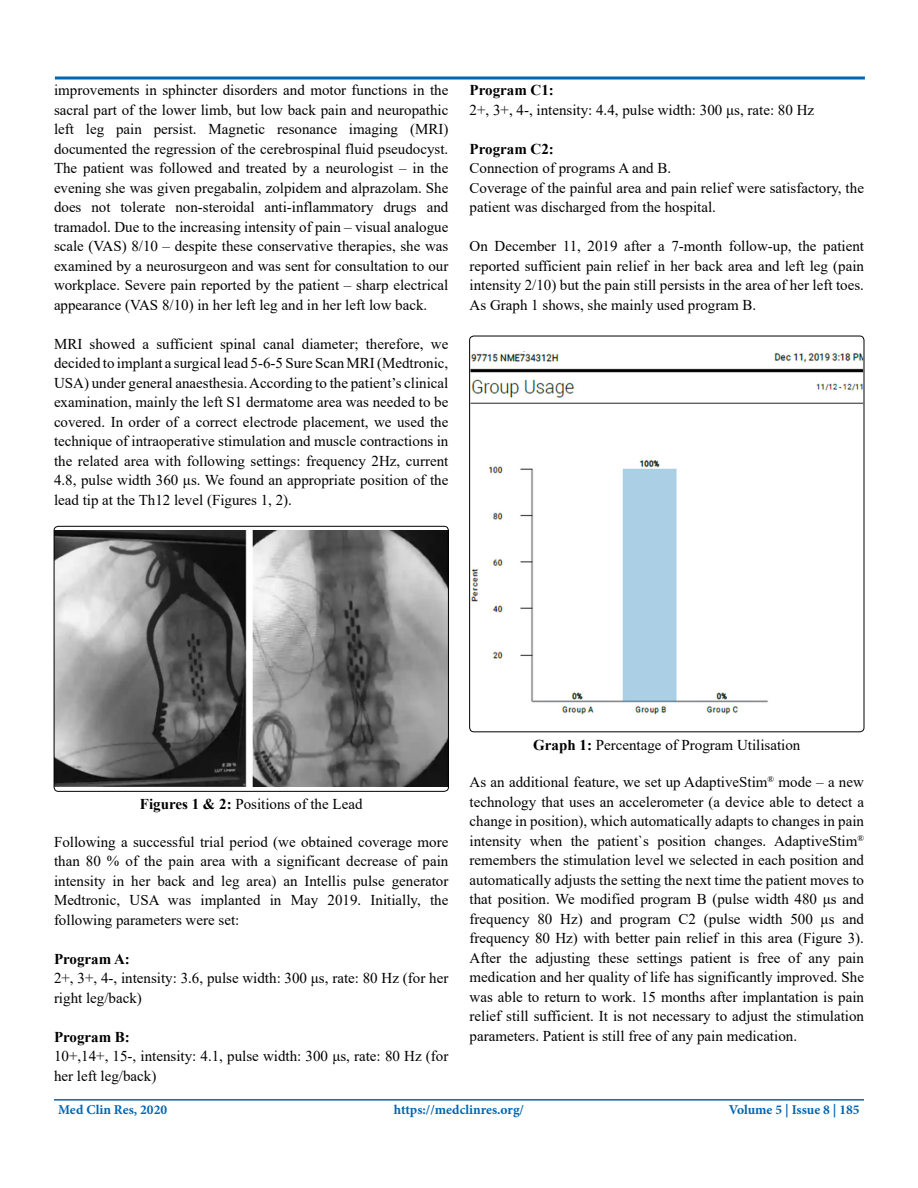
<style>
.page{position:relative;width:918px;height:1188px;background:#fff}
.page>*{position:absolute;margin:0;border:0;box-sizing:border-box;transform-origin:0 0}
.t1{font:15px/19.5px "Times New Roman";color:#000;text-align:justify}
.t2{font:700 15px "Times New Roman";color:#000}
.t3{font:700 13.5px "Minion Pro";color:#0066b3}
.s1{font-weight:700}
</style>
<div class="page">
<hr style="left:54px;top:1099px;width:810px;height:2px;background:#0066b3">
<svg style="left:54px;top:76px;width:811px;height:4px"></svg>
<img style="left:56px;top:531px;width:391px;height:256px">
<div style="left:54px;top:526px;width:395px;height:265px;border:1px solid #000;border-radius:4px"></div>
<img style="left:472px;top:352px;width:390px;height:363px">
<div style="left:470px;top:336px;width:394px;height:396px;border:1px solid #000;border-radius:4px"></div>
<p class="t1" style="left:54px;top:80px;width:396px">improvements in sphincter disorders and motor functions in the sacral part of the lower limb, but low back pain and neuropathic left leg pain persist. Magnetic resonance imaging (MRI) documented the regression of the cerebrospinal fluid pseudocyst.<br>The patient was followed and treated by a neurologist – in the evening she was given pregabalin, zolpidem and alprazolam. She does not tolerate non-steroidal anti-inflammatory drugs and tramadol. Due to the increasing intensity of pain – visual analogue scale (VAS) 8/10 – despite these conservative therapies, she was examined by a neurosurgeon and was sent for consultation to our workplace. Severe pain reported by the patient – sharp electrical appearance (VAS 8/10) in her left leg and in her left low back.</p>
<p class="t1" style="left:54px;top:334px;width:396px">MRI showed a sufficient spinal canal diameter; therefore, we decided to implant a surgical lead 5-6-5 Sure Scan MRI (Medtronic, USA) under general anaesthesia. According to the patient’s clinical examination, mainly the left S1 dermatome area was needed to be covered. In order of a correct electrode placement, we used the technique of intraoperative stimulation and muscle contractions in the related area with following settings: frequency 2Hz, current 4.8, pulse width 360 μs. We found an appropriate position of the lead tip at the Th12 level (Figures 1, 2).</p>
<p class="t2" style="left:470px;top:79px;width:86px">Program C1:</p>
<p class="t1" style="left:470px;top:99px;width:346px">2+, 3+, 4-, intensity: 4.4, pulse width: 300 μs, rate: 80 Hz</p>
<p class="t2" style="left:470px;top:138px;width:86px">Program C2:</p>
<p class="t1" style="left:470px;top:158px;width:396px;text-align:left">Connection of programs A and B.<br>Coverage of the painful area and pain relief were satisfactory, the patient was discharged from the hospital.</p>
<p class="t1" style="left:470px;top:236px;width:396px">On December 11, 2019 after a 7-month follow-up, the patient reported sufficient pain relief in her back area and left leg (pain intensity 2/10) but the pain still persists in the area of her left toes.<br>As Graph 1 shows, she mainly used program B.</p>
<p class="t1" style="left:140px;top:794px;width:224px"><span class="s1">Figures 1 &amp; 2:</span> Positions of the Lead</p>
<p class="t1" style="left:54px;top:832px;width:396px">Following a successful trial period (we obtained coverage more than 80 % of the pain area with a significant decrease of pain intensity in her back and leg area) an Intellis pulse generator Medtronic, USA was implanted in May 2019. Initially, the following parameters were set:</p>
<p class="t2" style="left:54px;top:948px;width:77px">Program A:</p>
<p class="t1" style="left:54px;top:968px;width:396px">2+, 3+, 4-, intensity: 3.6, pulse width: 300 μs, rate: 80 Hz (for her right leg/back)</p>
<p class="t2" style="left:54px;top:1026px;width:77px">Program B:</p>
<p class="t1" style="left:54px;top:1046px;width:396px">10+,14+, 15-, intensity: 4.1, pulse width: 300 μs, rate: 80 Hz (for her left leg/back)</p>
<p class="t1" style="left:533px;top:735px;width:269px"><span class="s1">Graph 1:</span> Percentage of Program Utilisation</p>
<p class="t1" style="left:470px;top:772px;width:396px">As an additional feature, we set up AdaptiveStim<sup>®</sup> mode – a new technology that uses an accelerometer (a device able to detect a change in position), which automatically adapts to changes in pain intensity when the patient`s position changes. AdaptiveStim<sup>® </sup>remembers the stimulation level we selected in each position and automatically adjusts the setting the next time the patient moves to that position. We modified program B (pulse width 480 μs and frequency 80 Hz) and program C2 (pulse width 500 μs and frequency 80 Hz) with better pain relief in this area (Figure 3).<br>After the adjusting these settings patient is free of any pain medication and her quality of life has significantly improved. She was able to return to work. 15 months after implantation is pain relief still sufficient. It is not necessary to adjust the stimulation parameters. Patient is still free of any pain medication.</p>
<p class="t3" style="left:58px;top:1100px;width:110px">Med Clin Res, 2020</p>
<p class="t3" style="left:394px;top:1100px;width:132px">https://medclinres.org/</p>
<p class="t3" style="left:729px;top:1100px;width:133px">Volume 5 | Issue 8 | 185</p>
</div>
